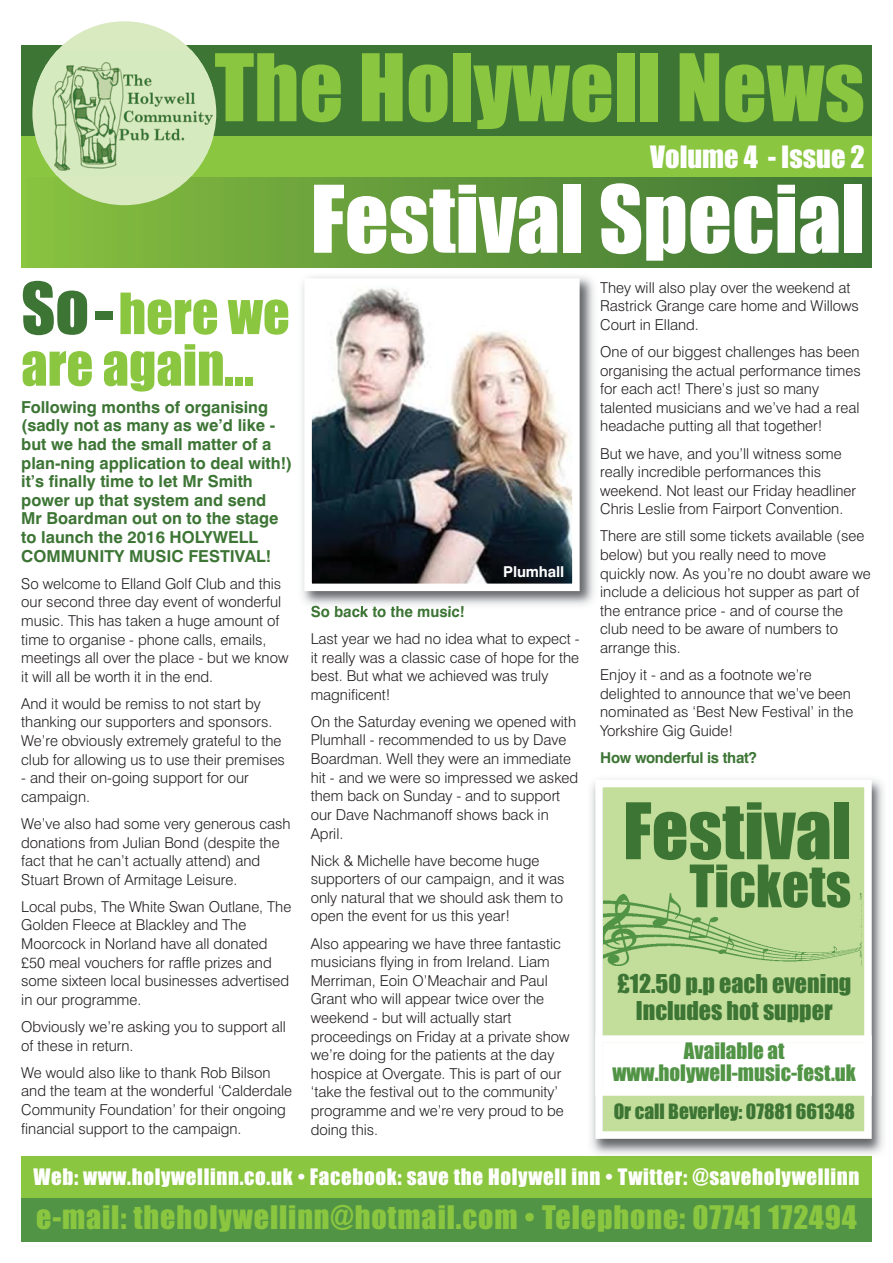
<style>
.page{position:relative;width:893px;height:1263px;background:#fff}
.page>*{position:absolute;margin:0;border:0;box-sizing:border-box;transform-origin:0 0}
.t1{font:86.1px "Impact";color:#8ac63f}
.t2{font:86.1px "Impact";color:#fff}
.t3{font:72px "Impact";color:#3d7535}
.t4{font:54px "Impact";color:#3d7535}
.t5{font:52.5px/51.6px "Impact";color:#8ac63f}
.t6{font:30px "Impact";letter-spacing:.03em;color:#8ac63f}
.t7{font:28.35px "Impact";color:#fff}
.t8{font:24px/27px "Impact";color:#3d7535;text-align:center}
.t9{font:21px "Impact";letter-spacing:.03em;color:#fff}
.t10{font:21px/22.5px "Impact";color:#529446;text-align:center}
.t11{font:19.5px "Impact";color:#3d7535}
.t12{font:700 16.5px/18.6px "Swiss 721 BT";color:#3d7535}
.t13{font:300 15px/18.6px "Swiss 721 BT";color:#231f20}
.t14{font:700 15px "Swiss 721 BT";letter-spacing:-.02em;color:#3d7535}
.t15{font:700 15px "Swiss 721 BT";color:#3d7535}
.t16{font:700 15px "Swiss 721 BT";letter-spacing:-.01em;color:#fff}
.s1{font-size:66px;color:#3d7535}
</style>
<div class="page">
<div style="left:21px;top:47px;width:851px;height:221px;background:linear-gradient(to right,#88c040,#3d7335)"></div>
<div style="left:21px;top:46px;width:851px;height:123px;background:#3d7535"></div>
<div style="left:21px;top:137px;width:851px;height:40px;background:#8ac63f"></div>
<div style="left:21px;top:1157px;width:851px;height:85px;background:#8ac63f"></div>
<div style="left:21px;top:1198px;width:851px;height:44px;background:#529446"></div>
<div style="left:32px;top:21px;width:184px;height:184px;background:#d9eac1;border-radius:50%"></div>
<img style="left:36px;top:51px;width:177px;height:124px">
<img style="left:586px;top:779px;width:298px;height:378px">
<div style="left:603px;top:787px;width:261px;height:344px;background:#c3de9b"></div>
<div style="left:595px;top:780px;width:277px;height:359px;border:8px solid #fff"></div>
<div style="left:603px;top:1043px;width:261px;height:45px;background:#fff"></div>
<div style="left:595px;top:1035px;width:277px;height:61px;border:8px solid #fff"></div>
<img style="left:603px;top:893px;width:259px;height:73px">
<img style="left:302px;top:276px;width:292px;height:334px">
<img style="left:311px;top:606px;width:136px;height:4px">
<img style="left:313px;top:287px;width:258px;height:295px">
<div style="left:304px;top:278px;width:276px;height:313px;border:8px solid #fff"></div>
<h1 class="t1" style="left:215px;top:60px;width:652px">The Holywell News</h1>
<h3 class="t7" style="left:650px;top:148px;width:216px">Volume 4 - Issue 2</h3>
<h3 class="t5" style="left:21px;top:292px;width:270px"><span class="s1">So-</span>here we are again...</h3>
<p class="t12" style="left:21px;top:399px;width:273px">Following months of organising (sadly not as many as we’d like - but we had the small matter of a plan-ning application to deal with!) it’s finally time to let Mr Smith power up that system and send<br>Mr Boardman out on to the stage to launch the 2016 HOLYWELL<br>COMMUNITY MUSIC FESTIVAL!</p>
<p class="t13" style="left:21px;top:576px;width:269px">So welcome to Elland Golf Club and this our second three day event of wonderful music. This has taken a huge amount of time to organise - phone calls, emails, meetings all over the place - but we know it will all be worth it in the end.</p>
<p class="t13" style="left:21px;top:696px;width:265px">And it would be remiss to not start by thanking our supporters and sponsors.<br>We’re obviously extremely grateful to the club for allowing us to use their premises</p>
<p class="t13" style="left:21px;top:770px;width:229px">- and their on-going support for our campaign.</p>
<p class="t13" style="left:21px;top:816px;width:271px">We’ve also had some very generous cash donations from Julian Bond (despite the fact that he can’t actually attend) and Stuart Brown of Armitage Leisure.</p>
<p class="t13" style="left:21px;top:899px;width:272px">Local pubs, The White Swan Outlane, The Golden Fleece at Blackley and The Moorcock in Norland have all donated £50 meal vouchers for raffle prizes and some sixteen local businesses advertised in our programme.</p>
<p class="t13" style="left:21px;top:1019px;width:266px">Obviously we’re asking you to support all of these in return.</p>
<p class="t13" style="left:21px;top:1064px;width:272px">We would also like to thank Rob Bilson and the team at the wonderful ‘Calderdale Community Foundation’ for their ongoing financial support to the campaign.</p>
<h1 class="t2" style="left:310px;top:191px;width:556px">Festival Special</h1>
<p class="t16" style="left:503px;top:566px;width:62px">Plumhall</p>
<p class="t15" style="left:311px;top:606px;width:156px">So back to the music!</p>
<p class="t13" style="left:311px;top:631px;width:270px">Last year we had no idea what to expect - it really was a classic case of hope for the best. But what we achieved was truly magnificent!</p>
<p class="t13" style="left:311px;top:714px;width:269px">On the Saturday evening we opened with<br>Plumhall - recommended to us by Dave<br>Boardman. Well they were an immediate hit - and we were so impressed we asked them back on Sunday - and to support our Dave Nachmanoff shows back in<br>April.</p>
<p class="t13" style="left:311px;top:852px;width:255px">Nick &amp; Michelle have become huge supporters of our campaign, and it was only natural that we should ask them to open the event for us this year!</p>
<p class="t13" style="left:311px;top:935px;width:260px">Also appearing we have three fantastic musicians flying in from Ireland. Liam Merriman, Eoin O’Meachair and Paul Grant who will appear twice over the weekend - but will actually start proceedings on Friday at a private show we’re doing for the patients at the day hospice at Overgate. This is part of our ‘take the festival out to the community’ programme and we’re very proud to be doing this.</p>
<p class="t13" style="left:600px;top:280px;width:260px">They will also play over the weekend at<br>Rastrick Grange care home and Willows<br>Court in Elland.</p>
<p class="t13" style="left:600px;top:344px;width:262px">One of our biggest challenges has been organising the actual performance times for each act! There’s just so many talented musicians and we’ve had a real headache putting all that together!</p>
<p class="t13" style="left:600px;top:445px;width:257px">But we have, and you’ll witness some really incredible performances this weekend. Not least our Friday headliner Chris Leslie from Fairport Convention.</p>
<p class="t13" style="left:600px;top:528px;width:272px">There are still some tickets available (see below) but you really need to move quickly now. As you’re no doubt aware we include a delicious hot supper as part of the entrance price - and of course the club need to be aware of numbers to arrange this.</p>
<p class="t13" style="left:600px;top:667px;width:255px">Enjoy it - and as a footnote we’re delighted to announce that we’ve been nominated as ‘Best New Festival’ in the<br>Yorkshire Gig Guide!</p>
<p class="t14" style="left:600px;top:752px;width:158px">How wonderful is that?</p>
<h2 class="t3" style="left:623px;top:808px;width:230px">Festival</h2>
<h3 class="t4" style="left:689px;top:869px;width:163px">Tickets</h3>
<h3 class="t8" style="left:617px;top:972px;width:236px">£12.50 p.p each evening<br>Includes hot supper</h3>
<h3 class="t10" style="left:612px;top:1041px;width:245px">Available at www.holywell-music-fest.uk</h3>
<h3 class="t11" style="left:614px;top:1105px;width:243px">Or call Beverley: 07881 661348</h3>
<h3 class="t9" style="left:33px;top:1170px;width:827px">Web: www.holywellinn.co.uk • Facebook: save the Holywell inn • Twitter: @saveholywellinn</h3>
<h3 class="t6" style="left:36px;top:1207px;width:822px">e-mail: theholywellinn@hotmail.com • Telephone: 07741 172494</h3>
</div>
